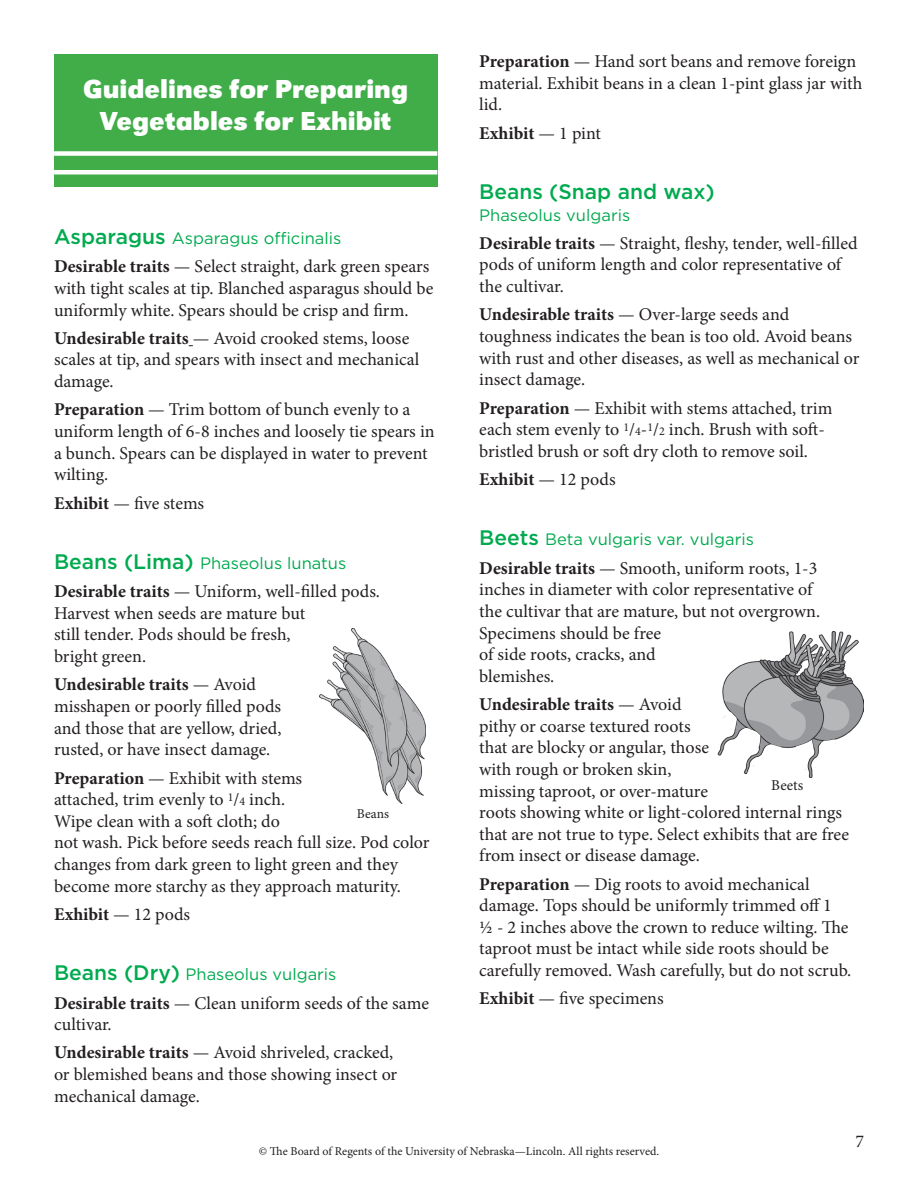
<style>
.page{position:relative;width:918px;height:1188px;background:#fff}
.page>*{position:absolute;margin:0;border:0;box-sizing:border-box;transform-origin:0 0}
.t1{font:700 27px/32.4px "URW Grotesk";color:#fff;text-align:center}
.t2{font:500 21px "Gotham";color:#00aa4f}
.t3{font:18px/21.6px "Minion Pro";letter-spacing:-.005em;color:#231f20}
.t4{font:700 18px "Minion Pro";color:#231f20}
.t5{font:16.5px "Gotham";color:#00aa4f}
.t6{font:15px "Minion Pro";color:#231f20}
.t7{font:13.5px "Minion Pro";color:#231f20}
.t8{font:12px "Minion Pro";color:#231f20}
.s1{font-weight:500;font-size:21px}
.s2{font-weight:700}
.s3{font-size:12px}
.s4{font-weight:400}
</style>
<div class="page">
<div style="left:54px;top:54px;width:383px;height:133px;background:#41ad49"></div>
<div style="left:54px;top:151px;width:383px;height:5px;background:#fff"></div>
<hr style="left:54px;top:170px;width:383px;height:4px;background:#fff">
<img style="left:320px;top:628px;width:106px;height:175px">
<img style="left:722px;top:632px;width:142px;height:145px">
<svg style="left:792px;top:739px;width:45px;height:36px"></svg>
<svg style="left:717px;top:712px;width:65px;height:60px"></svg>
<div style="left:753px;top:769px;width:6px;height:10px;background:#fff;border-radius:50%"></div>
<p class="t1" style="left:83px;top:72px;width:327px">Guidelines for Preparing<br>Vegetables for Exhibit</p>
<p class="t5" style="left:54px;top:228px;width:289px"><span class="s1">Asparagus</span> Asparagus officinalis</p>
<p class="t3" style="left:54px;top:256px;width:381px"><span class="s2">Desirable traits</span> — Select straight, dark green spears with tight scales at tip. Blanched asparagus should be uniformly white. Spears should be crisp and firm.</p>
<p class="t3" style="left:54px;top:327px;width:367px"><span class="s2">Undesirable traits</span> — Avoid crooked stems, loose scales at tip, and spears with insect and mechanical damage.</p>
<p class="t3" style="left:54px;top:399px;width:382px"><span class="s2">Preparation</span> — Trim bottom of bunch evenly to a uniform length of 6-8 inches and loosely tie spears in a bunch. Spears can be displayed in water to prevent wilting.</p>
<p class="t3" style="left:54px;top:492px;width:152px"><span class="s2">Exhibit</span> — five stems</p>
<p class="t5" style="left:54px;top:552px;width:294px"><span class="s1">Beans (Lima)</span> Phaseolus lunatus</p>
<p class="t3" style="left:54px;top:581px;width:328px"><span class="s2">Desirable traits</span> — Uniform, well-filled pods.<br>Harvest when seeds are mature but<br>still tender. Pods should be fresh,<br>bright green.</p>
<p class="t3" style="left:54px;top:674px;width:229px"><span class="s2">Undesirable traits</span> — Avoid misshapen or poorly filled pods and those that are yellow, dried, rusted, or have insect damage.</p>
<p class="t3" style="left:54px;top:767px;width:377px"><span class="s2">Preparation</span> — Exhibit with stems<br>attached, trim evenly to <sup>1</sup>/<span class="s3">4</span> inch.<br>Wipe clean with a soft cloth; do<br>not wash. Pick before seeds reach full size. Pod color changes from dark green to light green and they become more starchy as they approach maturity.</p>
<p class="t4" style="left:54px;top:901px;width:138px">Exhibit <span class="s4">— 12 pods</span></p>
<p class="t7" style="left:357px;top:805px;width:34px">Beans</p>
<p class="t5" style="left:54px;top:964px;width:284px"><span class="s1">Beans (Dry)</span> Phaseolus vulgaris</p>
<p class="t3" style="left:54px;top:992px;width:376px"><span class="s2">Desirable traits</span> — Clean uniform seeds of the same cultivar.</p>
<p class="t3" style="left:54px;top:1042px;width:345px"><span class="s2">Undesirable traits</span> — Avoid shriveled, cracked, or blemished beans and those showing insect or mechanical damage.</p>
<p class="t3" style="left:479px;top:51px;width:385px"><span class="s2">Preparation</span> — Hand sort beans and remove foreign material. Exhibit beans in a clean 1-pint glass jar with lid.</p>
<p class="t4" style="left:479px;top:120px;width:123px">Exhibit <span class="s4">— 1 pint</span></p>
<p class="t2" style="left:479px;top:178px;width:237px">Beans (Snap and wax)</p>
<p class="t5" style="left:479px;top:204px;width:152px">Phaseolus vulgaris</p>
<p class="t3" style="left:479px;top:232px;width:380px"><span class="s2">Desirable traits</span> — Straight, fleshy, tender, well-filled pods of uniform length and color representative of the cultivar.</p>
<p class="t3" style="left:479px;top:304px;width:382px"><span class="s2">Undesirable traits</span> — Over-large seeds and toughness indicates the bean is too old. Avoid beans with rust and other diseases, as well as mechanical or insect damage.</p>
<p class="t3" style="left:479px;top:397px;width:355px"><span class="s2">Preparation</span> — Exhibit with stems attached, trim each stem evenly to <sup>1</sup>/<span class="s3">4</span>-<sup>1</sup>/<span class="s3">2</span> inch. Brush with soft&shy;bristled brush or soft dry cloth to remove soil.</p>
<p class="t4" style="left:479px;top:467px;width:138px">Exhibit <span class="s4">— 12 pods</span></p>
<p class="t5" style="left:479px;top:529px;width:276px"><span class="s1">Beets</span> Beta vulgaris var. vulgaris</p>
<p class="t3" style="left:479px;top:557px;width:342px"><span class="s2">Desirable traits</span> — Smooth, uniform roots, 1-3 inches in diameter with color representative of the cultivar that are mature, but not overgrown.<br>Specimens should be free<br>of side roots, cracks, and<br>blemishes.</p>
<p class="t3" style="left:479px;top:694px;width:371px"><span class="s2">Undesirable traits</span> — Avoid<br>pithy or coarse textured roots<br>that are blocky or angular, those<br>with rough or broken skin,<br>missing taproot, or over-mature<br>roots showing white or light-colored internal rings that are not true to type. Select exhibits that are free from insect or disease damage.</p>
<p class="t3" style="left:479px;top:873px;width:374px"><span class="s2">Preparation</span> — Dig roots to avoid mechanical damage. Tops should be uniformly trimmed off 1<br>½ - 2 inches above the crown to reduce wilting. The taproot must be intact while side roots should be carefully removed. Wash carefully, but do not scrub.</p>
<p class="t3" style="left:479px;top:988px;width:186px"><span class="s2">Exhibit</span> — five specimens</p>
<p class="t6" style="left:771px;top:776px;width:34px">Beets</p>
<p class="t8" style="left:259px;top:1143px;width:402px">© The Board of Regents of the University of Nebraska—Lincoln. All rights reserved.</p>
<p class="t3" style="left:855px;top:1131px;width:10px">7</p>
</div>
